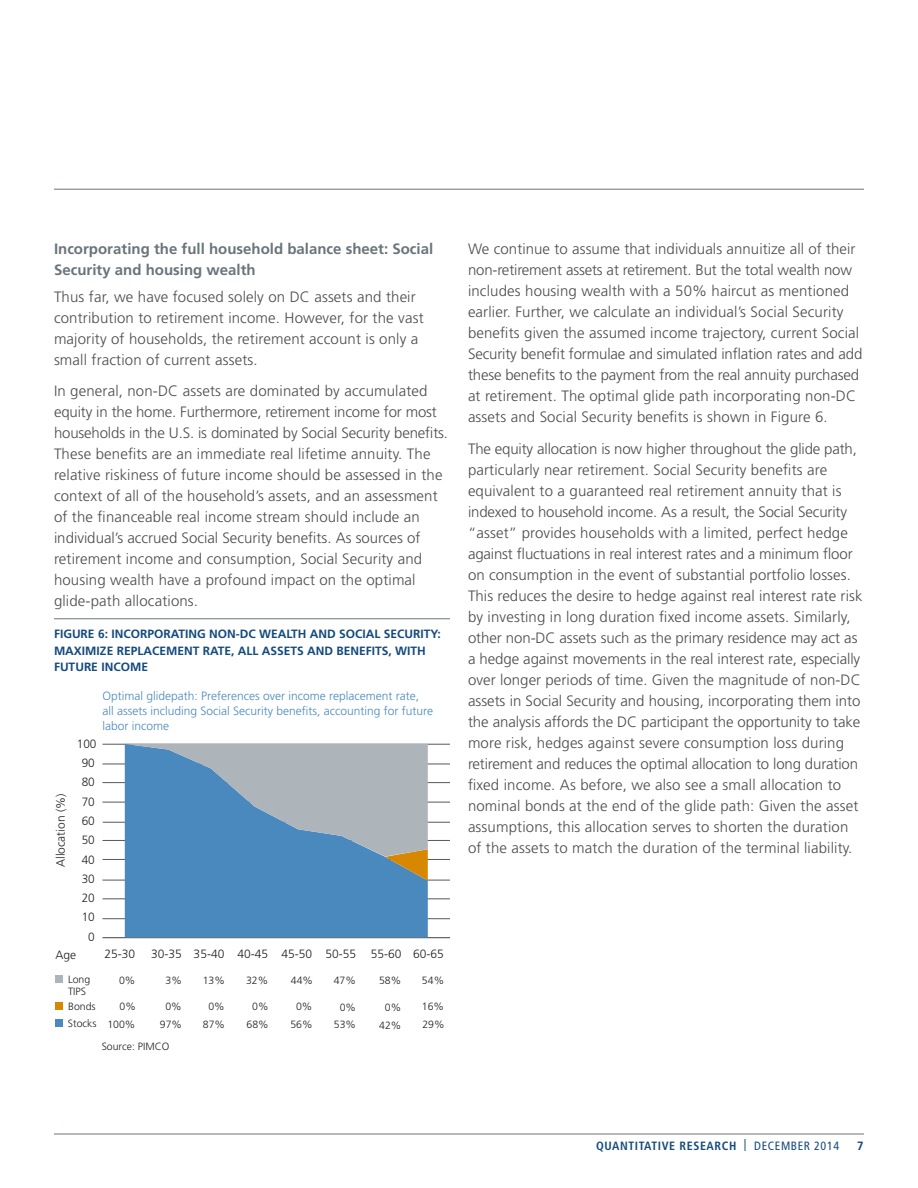
<style>
.page{position:relative;width:918px;height:1188px;background:#fff}
.page>*{position:absolute;margin:0;border:0;box-sizing:border-box;transform-origin:0 0}
.t1{font:300 15px/21px "Frutiger LT Std";letter-spacing:.01em;color:#4b4c4d}
.t2{font:700 15px/21px "Frutiger LT Std";color:#6a747b}
.t3{font:300 12px/15px "Frutiger LT Std";color:#4a89be}
.t4{font:700 12px/16.5px "Frutiger LT Std";color:#144a7c}
.t5{font:300 12px "Frutiger LT Std";color:#231f20}
.t6{font:700 condensed 12px "Frutiger LT Std";letter-spacing:.05em;color:#144a7c}
.t7{font:700 12px "Frutiger LT Std";color:#144a7c;scale:.95 1}
.t8{font:300 10.5px/12px "Frutiger LT Std";color:#231f20}
.s1{font-weight:400}
</style>
<div class="page">
<hr style="left:54px;top:1134px;width:810px;height:1px;background:#6a747b">
<hr style="left:54px;top:189px;width:810px;height:1px;background:#6a747b">
<hr style="left:54px;top:619px;width:396px;height:1px;background:#6a747b">
<hr style="left:102px;top:744px;width:348px;height:1px;background:#57585a">
<hr style="left:102px;top:764px;width:348px;height:1px;background:#57585a">
<hr style="left:102px;top:782px;width:348px;height:1px;background:#57585a">
<hr style="left:102px;top:802px;width:348px;height:1px;background:#57585a">
<hr style="left:102px;top:840px;width:348px;height:1px;background:#57585a">
<hr style="left:102px;top:880px;width:348px;height:1px;background:#57585a">
<hr style="left:102px;top:859px;width:348px;height:1px;background:#57585a">
<hr style="left:102px;top:899px;width:348px;height:1px;background:#57585a">
<hr style="left:102px;top:918px;width:348px;height:1px;background:#57585a">
<hr style="left:102px;top:937px;width:348px;height:1px;background:#57585a">
<hr style="left:103px;top:822px;width:347px;height:1px;background:#57585a">
<div style="left:55px;top:1020px;width:8px;height:7px;background:#4a89be"></div>
<div style="left:55px;top:1002px;width:8px;height:8px;background:#d78800"></div>
<div style="left:55px;top:975px;width:8px;height:8px;background:#adb4ba"></div>
<div style="left:125px;top:881px;width:303px;height:57px;background:#4a89be"></div>
<svg style="left:125px;top:744px;width:303px;height:137px;background:#799cb9"></svg>
<p class="t2" style="left:54px;top:239px;width:381px">Incorporating the full household balance sheet: Social<br>Security and housing wealth</p>
<p class="t1" style="left:54px;top:286px;width:371px">Thus far, we have focused solely on DC assets and their contribution to retirement income. However, for the vast majority of households, the retirement account is only a small fraction of current assets.</p>
<p class="t1" style="left:54px;top:381px;width:396px">In general, non-DC assets are dominated by accumulated equity in the home. Furthermore, retirement income for most households in the U.S. is dominated by Social Security benefits.<br>These benefits are an immediate real lifetime annuity. The relative riskiness of future income should be assessed in the context of all of the household’s assets, and an assessment of the financeable real income stream should include an individual’s accrued Social Security benefits. As sources of retirement income and consumption, Social Security and housing wealth have a profound impact on the optimal glide-path allocations.</p>
<p class="t4" style="left:54px;top:626px;width:388px">FIGURE 6: INCORPORATING NON-DC WEALTH AND SOCIAL SECURITY:<br>MAXIMIZE REPLACEMENT RATE, ALL ASSETS AND BENEFITS, WITH<br>FUTURE INCOME</p>
<p class="t3" style="left:102px;top:688px;width:332px">Optimal glidepath: Preferences over income replacement rate, all assets including Social Security benefits, accounting for future labor income</p>
<p class="t5" style="left:77px;top:737px;width:21px">100</p>
<p class="t5" style="left:82px;top:756px;width:15px">90</p>
<p class="t5" style="left:54px;top:867px;width:75px;rotate:-90deg">Allocation (%)</p>
<p class="t5" style="left:82px;top:775px;width:15px">80</p>
<p class="t5" style="left:82px;top:795px;width:15px">70</p>
<p class="t5" style="left:82px;top:814px;width:15px">60</p>
<p class="t5" style="left:82px;top:833px;width:15px">50</p>
<p class="t5" style="left:82px;top:853px;width:15px">40</p>
<p class="t5" style="left:82px;top:872px;width:15px">30</p>
<p class="t5" style="left:82px;top:891px;width:15px">20</p>
<p class="t5" style="left:82px;top:911px;width:15px">10</p>
<p class="t5" style="left:88px;top:930px;width:8px">0</p>
<p class="t5" style="left:55px;top:948px;width:22px">Age</p>
<p class="t8" style="left:68px;top:974px;width:24px">Long<br>TIPS</p>
<p class="t8" style="left:68px;top:998px;width:30px;line-height:17.1px">Bonds<br>Stocks</p>
<p class="t5" style="left:104px;top:947px;width:32px">25-30</p>
<p class="t5" style="left:151px;top:947px;width:294px">30-35 35-40 40-45 45-50 50-55 55-60 60-65</p>
<p class="t8" style="left:119px;top:974px;width:18px">0%</p>
<p class="t8" style="left:166px;top:974px;width:18px">3%</p>
<p class="t8" style="left:203px;top:974px;width:24px">13%</p>
<p class="t8" style="left:246px;top:974px;width:24px">32%</p>
<p class="t8" style="left:291px;top:974px;width:24px">44%</p>
<p class="t8" style="left:334px;top:974px;width:24px">47%</p>
<p class="t8" style="left:379px;top:974px;width:24px">58%</p>
<p class="t8" style="left:422px;top:974px;width:24px">54%</p>
<p class="t8" style="left:120px;top:1001px;width:18px">0%</p>
<p class="t8" style="left:165px;top:1001px;width:18px">0%</p>
<p class="t8" style="left:208px;top:1001px;width:18px">0%</p>
<p class="t8" style="left:252px;top:1001px;width:18px">0%</p>
<p class="t8" style="left:296px;top:1001px;width:18px">0%</p>
<p class="t8" style="left:340px;top:1002px;width:18px">0%</p>
<p class="t8" style="left:385px;top:1002px;width:18px">0%</p>
<p class="t8" style="left:422px;top:1001px;width:24px">16%</p>
<p class="t8" style="left:107px;top:1018px;width:30px">100%</p>
<p class="t8" style="left:160px;top:1018px;width:24px">97%</p>
<p class="t8" style="left:203px;top:1018px;width:24px">87%</p>
<p class="t8" style="left:247px;top:1018px;width:24px">68%</p>
<p class="t8" style="left:290px;top:1018px;width:24px">56%</p>
<p class="t8" style="left:334px;top:1018px;width:24px">53%</p>
<p class="t8" style="left:379px;top:1019px;width:24px">42%</p>
<p class="t8" style="left:422px;top:1018px;width:24px">29%</p>
<p class="t8" style="left:102px;top:1040px;width:69px">Source: PIMCO</p>
<p class="t1" style="left:468px;top:239px;width:396px">We continue to assume that individuals annuitize all of their non-retirement assets at retirement. But the total wealth now includes housing wealth with a 50% haircut as mentioned earlier. Further, we calculate an individual’s Social Security benefits given the assumed income trajectory, current Social Security benefit formulae and simulated inflation rates and add these benefits to the payment from the real annuity purchased at retirement. The optimal glide path incorporating non-DC assets and Social Security benefits is shown in Figure 6.</p>
<p class="t1" style="left:468px;top:438px;width:396px">The equity allocation is now higher throughout the glide path, particularly near retirement. Social Security benefits are equivalent to a guaranteed real retirement annuity that is indexed to household income. As a result, the Social Security “asset” provides households with a limited, perfect hedge against fluctuations in real interest rates and a minimum floor on consumption in the event of substantial portfolio losses.<br>This reduces the desire to hedge against real interest rate risk by investing in long duration fixed income assets. Similarly, other non-DC assets such as the primary residence may act as a hedge against movements in the real interest rate, especially over longer periods of time. Given the magnitude of non-DC assets in Social Security and housing, incorporating them into the analysis affords the DC participant the opportunity to take more risk, hedges against severe consumption loss during retirement and reduces the optimal allocation to long duration fixed income. As before, we also see a small allocation to nominal bonds at the end of the glide path: Given the asset assumptions, this allocation serves to shorten the duration of the assets to match the duration of the terminal liability.</p>
<p class="t6" style="left:596px;top:1138px;width:245px">QUANTITATIVE RESEARCH <span class="s1">| DECEMBER 2014</span></p>
<p class="t7" style="left:857px;top:1139px;width:8px">7</p>
</div>
